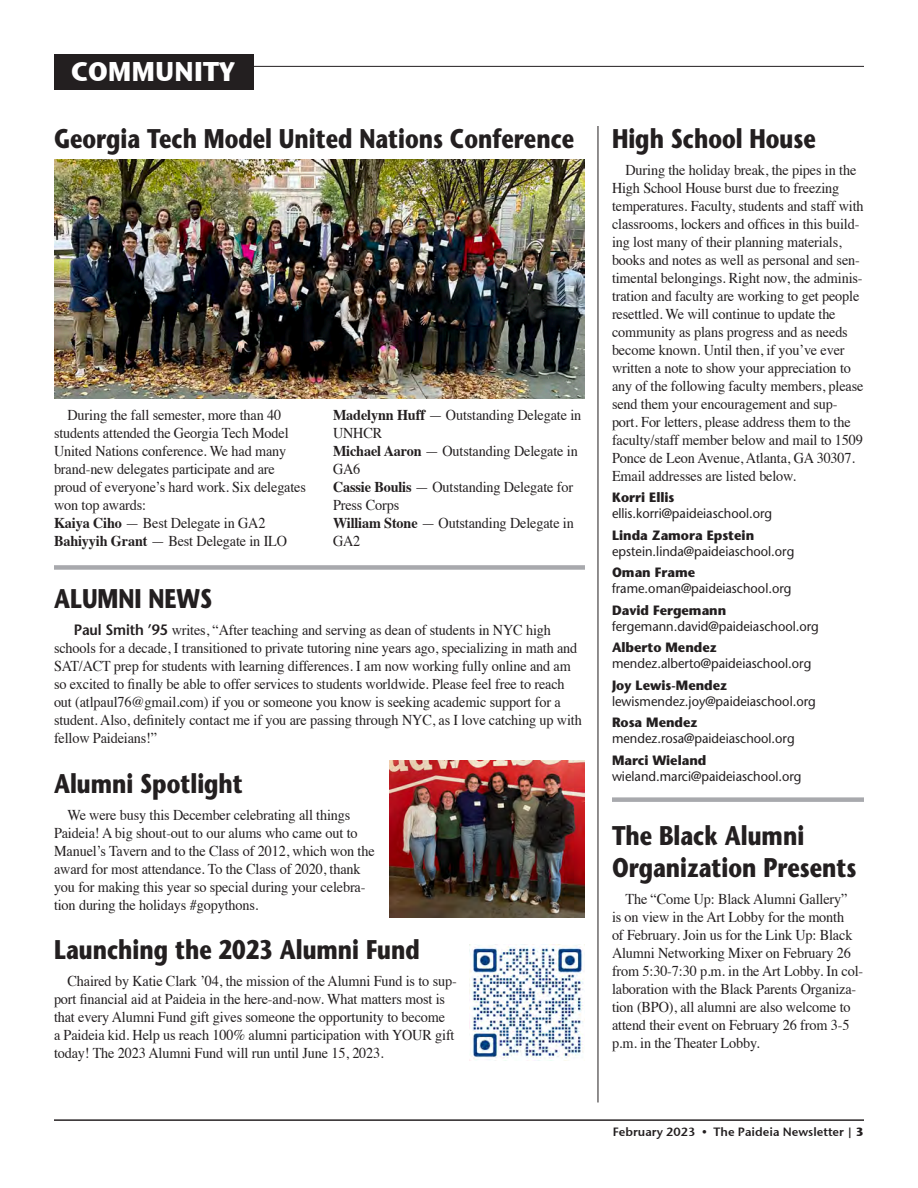
<style>
.page{position:relative;width:918px;height:1188px;background:#fff}
.page>*{position:absolute;margin:0;border:0;box-sizing:border-box;transform-origin:0 0}
.t1{font:700 27px/31.5px "Stone Sans";color:#231f20;scale:.8 1}
.t2{font:700 27px "Stone Sans ITC";letter-spacing:-.01em;color:#fff;scale:.95 1}
.t3{font:15px/18px "Times";letter-spacing:-.01em;color:#231f20;scale:.95 1}
.t4{font:13.5px "Stone Sans";color:#231f20;scale:.95 1}
.t5{font:700 13.5px "Stone Sans";color:#231f20;scale:.95 1}
.t6{font:12px "Stone Sans Sem ITCTT Semi";color:#231f20}
.s1{font-weight:700}
.s2{font-family:"Stone Sans";font-weight:600}
.s3{font-family:"Stone Sans ITC";font-weight:700}
</style>
<div class="page">
<hr style="left:58px;top:66px;width:806px;height:1px;background:#231f20">
<div style="left:54px;top:54px;width:200px;height:36px;background:#231f20"></div>
<div style="left:54px;top:565px;width:531px;height:5px;background:#a8a9ad"></div>
<div style="left:612px;top:797px;width:252px;height:5px;background:#a8a9ad"></div>
<hr style="left:598px;top:126px;width:1px;height:976px;background:#231f20">
<img style="left:54px;top:159px;width:531px;height:239px">
<img style="left:469px;top:945px;width:116px;height:116px">
<img style="left:390px;top:760px;width:195px;height:157px">
<hr style="left:54px;top:1120px;width:810px;height:1px;background:#231f20">
<h1 class="t2" style="left:71px;top:47px;width:174px">COMMUNITY</h1>
<h1 class="t1" style="left:54px;top:122px;width:652px">Georgia Tech Model United Nations Conference</h1>
<p class="t3" style="left:54px;top:405px;width:267px;text-indent:13px">During the fall semester, more than 40 students attended the Georgia Tech Model United Nations conference. We had many brand-new delegates participate and are proud of everyone’s hard work. Six delegates won top awards:<br><span class="s1">Kaiya Ciho</span> — Best Delegate in GA2<br><span class="s1">Bahiyyih Grant</span> — Best Delegate in ILO</p>
<p class="t3" style="left:333px;top:405px;width:263px"><span class="s1">Madelynn Huff</span> — Outstanding Delegate in<br>UNHCR<br><span class="s1">Michael Aaron</span> — Outstanding Delegate in<br>GA6<br><span class="s1">Cassie Boulis</span> — Outstanding Delegate for<br>Press Corps<br><span class="s1">William Stone</span> — Outstanding Delegate in<br>GA2</p>
<h1 class="t1" style="left:54px;top:583px;width:199px">ALUMNI NEWS</h1>
<p class="t3" style="left:54px;top:620px;width:557px;text-indent:20px"><span class="s2">Paul Smith ’95</span> writes, “After teaching and serving as dean of students in NYC high schools for a decade, I transitioned to private tutoring nine years ago, specializing in math and SAT/ACT prep for students with learning differences. I am now working fully online and am so excited to finally be able to offer services to students worldwide. Please feel free to reach out (atlpaul76@gmail.com) if you or someone you know is seeking academic support for a student. Also, definitely contact me if you are passing through NYC, as I love catching up with fellow Paideians!”</p>
<h1 class="t1" style="left:54px;top:767px;width:238px">Alumni Spotlight</h1>
<p class="t3" style="left:54px;top:804px;width:339px;text-indent:13px">We were busy this December celebrating all things Paideia! A big shout-out to our alums who came out to Manuel’s Tavern and to the Class of 2012, which won the award for most attendance. To the Class of 2020, thank you for making this year so special during your celebra&shy;tion during the holidays #gopythons.</p>
<h1 class="t1" style="left:54px;top:934px;width:459px">Launching the 2023 Alumni Fund</h1>
<p class="t3" style="left:54px;top:971px;width:426px;text-indent:13px">Chaired by Katie Clark ’04, the mission of the Alumni Fund is to sup&shy;port financial aid at Paideia in the here-and-now. What matters most is that every Alumni Fund gift gives someone the opportunity to become<br>a Paideia kid. Help us reach 100% alumni participation with YOUR gift today! The 2023 Alumni Fund will run until June 15, 2023.</p>
<h1 class="t1" style="left:612px;top:122px;width:256px">High School House</h1>
<p class="t3" style="left:612px;top:159px;width:266px;text-indent:13px">During the holiday break, the pipes in the High School House burst due to freezing temperatures. Faculty, students and staff with classrooms, lockers and offices in this build&shy;ing lost many of their planning materials, books and notes as well as personal and sen&shy;timental belongings. Right now, the adminis&shy;tration and faculty are working to get people resettled. We will continue to update the community as plans progress and as needs become known. Until then, if you’ve ever written a note to show your appreciation to any of the following faculty members, please send them your encouragement and sup&shy;port. For letters, please address them to the faculty/staff member below and mail to 1509<br>Ponce de Leon Avenue, Atlanta, GA 30307.<br>Email addresses are listed below.</p>
<p class="t5" style="left:612px;top:489px;width:67px">Korri Ellis</p>
<p class="t4" style="left:612px;top:505px;width:170px">ellis.korri@paideiaschool.org</p>
<p class="t5" style="left:612px;top:527px;width:151px">Linda Zamora Epstein</p>
<p class="t4" style="left:612px;top:543px;width:194px">epstein.linda@paideiaschool.org</p>
<p class="t5" style="left:612px;top:564px;width:89px">Oman Frame</p>
<p class="t4" style="left:612px;top:580px;width:190px">frame.oman@paideiaschool.org</p>
<p class="t5" style="left:612px;top:602px;width:122px">David Fergemann</p>
<p class="t4" style="left:612px;top:618px;width:219px">fergemann.david@paideiaschool.org</p>
<p class="t5" style="left:612px;top:639px;width:112px">Alberto Mendez</p>
<p class="t4" style="left:612px;top:655px;width:211px">mendez.alberto@paideiaschool.org</p>
<p class="t5" style="left:612px;top:677px;width:123px">Joy Lewis-Mendez</p>
<p class="t4" style="left:612px;top:693px;width:216px">lewismendez.joy@paideiaschool.org</p>
<p class="t5" style="left:612px;top:714px;width:91px">Rosa Mendez</p>
<p class="t4" style="left:612px;top:730px;width:194px">mendez.rosa@paideiaschool.org</p>
<p class="t5" style="left:612px;top:752px;width:101px">Marci Wieland</p>
<p class="t4" style="left:612px;top:768px;width:201px">wieland.marci@paideiaschool.org</p>
<h1 class="t1" style="left:612px;top:819px;width:307px">The Black Alumni<br>Organization Presents</h1>
<p class="t3" style="left:612px;top:888px;width:266px;text-indent:13px">The “Come Up: Black Alumni Gallery”<br>is on view in the Art Lobby for the month<br>of February. Join us for the Link Up: Black Alumni Networking Mixer on February 26 from 5:30-7:30 p.m. in the Art Lobby. In col&shy;laboration with the Black Parents Organiza&shy;tion (BPO), all alumni are also welcome to attend their event on February 26 from 3-5 p.m. in the Theater Lobby.</p>
<p class="t6" style="left:613px;top:1122px;width:253px">February 2023 • The Paideia Newsletter | <span class="s3">3</span></p>
</div>
